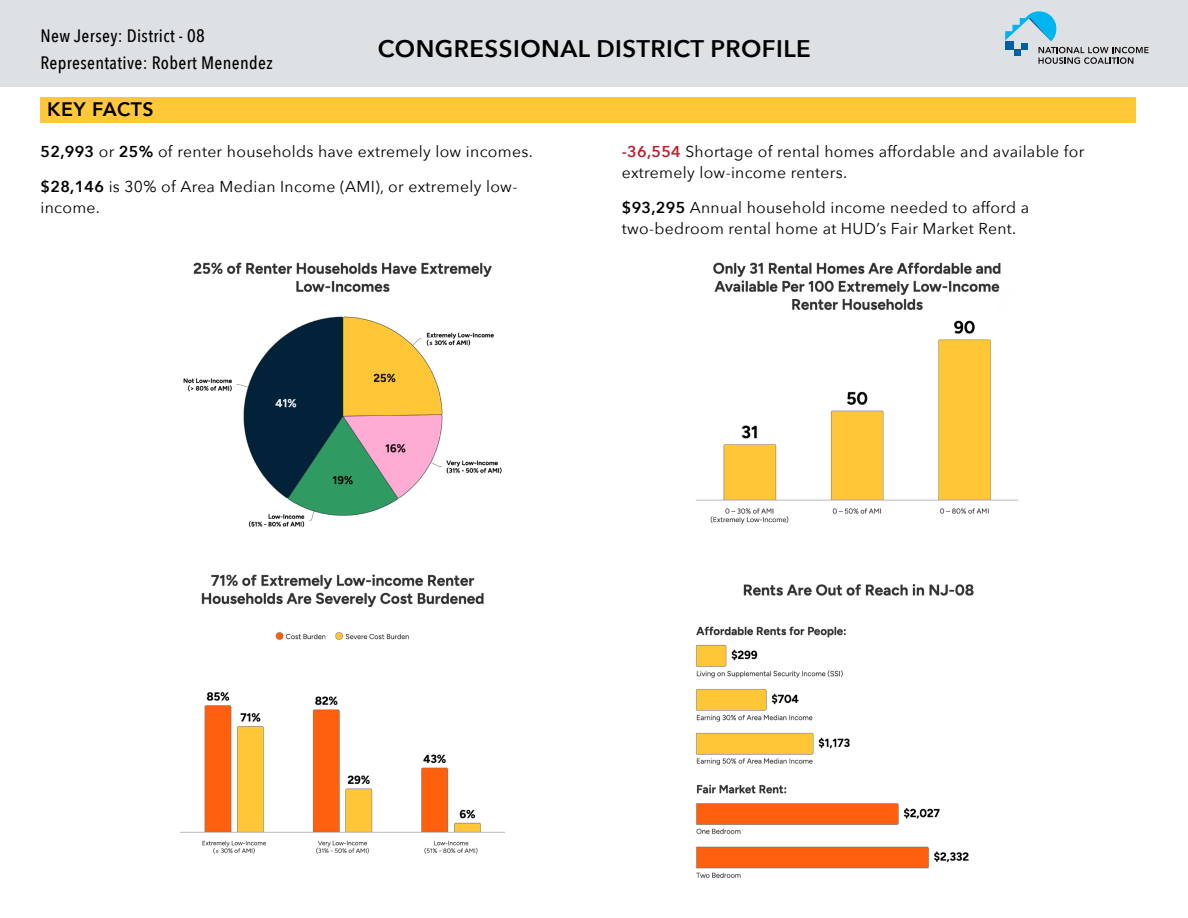
<style>
.page{position:relative;width:1188px;height:918px;background:#fff}
.page>*{position:absolute;margin:0;border:0;box-sizing:border-box;transform-origin:0 0}
.t1{font:600 24px "Avenir Next";letter-spacing:.02em;color:#000}
.t2{font:800 19.5px "Avenir";letter-spacing:.02em;color:#000}
.t3{font:500 18px/27px "Avenir Next Condensed";letter-spacing:.02em;color:#000}
.t4{font:15.75px/21px "Avenir Next";letter-spacing:.02em;color:#000}
.s1{font-weight:600}
.s2{font-weight:600;color:#b8232f}
</style>
<div class="page">
<div style="left:0;top:0;width:1188px;height:87px;background:#dde1e4"></div>
<div style="left:1005px;top:41px;width:9px;height:9px;background:#005f9e"></div>
<div style="left:1014px;top:50px;width:7px;height:6px;background:#005f9e"></div>
<div style="left:1021px;top:43px;width:6px;height:7px;background:#005f9e"></div>
<svg style="left:1005px;top:11px;width:52px;height:30px"></svg>
<svg style="left:1038px;top:47px;width:111px;height:17px"></svg>
<div style="left:41px;top:97px;width:1095px;height:26px;background:#ffc838"></div>
<img style="left:696px;top:584px;width:278px;height:295px">
<img style="left:180px;top:574px;width:326px;height:280px">
<img style="left:183px;top:262px;width:319px;height:266px">
<img style="left:695px;top:262px;width:324px;height:262px">
<p class="t3" style="left:40px;top:22px;width:234px">New Jersey: District - 08<br>Representative: Robert Menendez</p>
<p class="t2" style="left:47px;top:94px;width:108px">KEY FACTS</p>
<p class="t4" style="left:40px;top:134px;width:494px;line-height:34.5px"><span class="s1">52,993</span> or <span class="s1">25%</span> of renter households have extremely low incomes. <span class="s1">$28,146</span> is 30% of Area Median Income (AMI), or extremely low-</p>
<p class="t4" style="left:40px;top:196px;width:61px">income.</p>
<h1 class="t1" style="left:378px;top:28px;width:434px">CONGRESSIONAL DISTRICT PROFILE</h1>
<p class="t4" style="left:622px;top:141px;width:464px"><span class="s2">-36,554</span> Shortage of rental homes affordable and available for extremely low-income renters.</p>
<p class="t4" style="left:622px;top:196px;width:409px"><span class="s1">$93,295</span> Annual household income needed to afford a two-bedroom rental home at HUD’s Fair Market Rent.</p>
</div>
